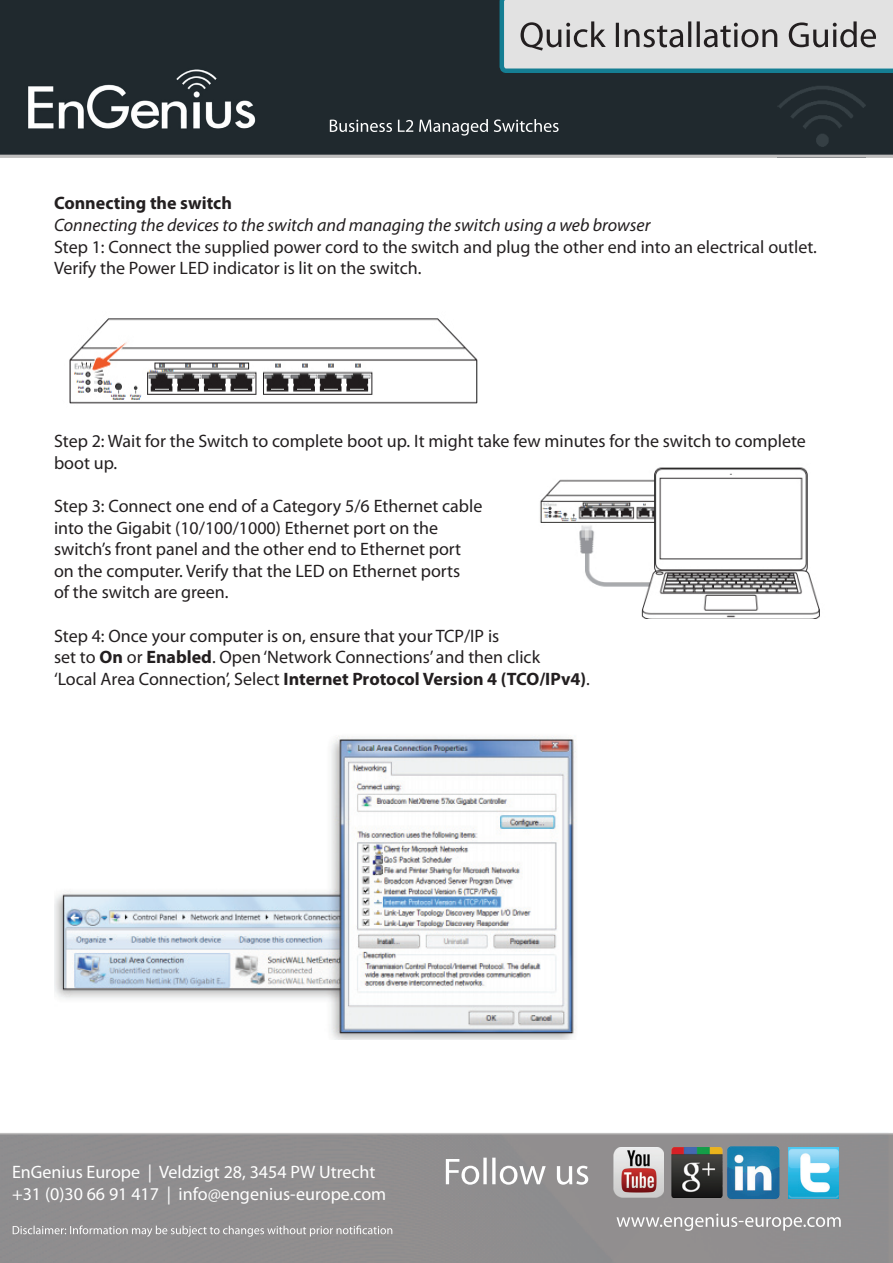
<style>
.page{position:relative;width:893px;height:1263px;background:#fff}
.page>*{position:absolute;margin:0;border:0;box-sizing:border-box;transform-origin:0 0}
.t1{font:18px/21.6px "Myriad Pro";color:#231f20}
.t2{font:18px/21.6px "Myriad Pro";color:#fff}
.t3{font:italic 18px "Myriad Pro";color:#231f20}
.t4{font:700 18px "Myriad Pro";color:#231f20}
.s1{font-weight:700}
</style>
<div class="page">
<div style="left:0;top:1134px;width:888px;height:129px;background:#908d8f"></div>
<div style="left:0;top:0;width:893px;height:155px;background:#20292e"></div>
<img style="left:778px;top:73px;width:88px;height:82px">
<img style="left:15px;top:59px;width:248px;height:72px">
<hr style="left:0;top:155px;width:893px;height:3px;background:#bfbebe">
<div style="left:888px;top:1134px;width:5px;height:129px;background:#93908f"></div>
<svg style="left:13px;top:1225px;width:379px;height:12px;background:#a4a2a3"></svg>
<svg style="left:616px;top:1213px;width:225px;height:18px;background:#a6a4a5"></svg>
<svg style="left:500px;top:0;width:393px;height:73px;background:#c1c9ca"></svg>
<hr style="left:0;top:1133px;width:893px;height:1px;background:#bfbebe">
<svg style="left:330px;top:119px;width:229px;height:17px;background:#4e5559"></svg>
<img style="left:788px;top:1147px;width:51px;height:51px">
<svg style="left:446px;top:1158px;width:142px;height:27px"></svg>
<img style="left:725px;top:1147px;width:54px;height:54px">
<img style="left:671px;top:1148px;width:51px;height:50px">
<img style="left:614px;top:1147px;width:50px;height:50px">
<img style="left:69px;top:318px;width:409px;height:86px">
<img style="left:540px;top:467px;width:280px;height:151px">
<img style="left:54px;top:736px;width:522px;height:303px">
<p class="t4" style="left:54px;top:192px;width:179px">Connecting the switch</p>
<p class="t3" style="left:54px;top:214px;width:598px">Connecting the devices to the switch and managing the switch using a web browser</p>
<p class="t1" style="left:54px;top:236px;width:764px">Step 1: Connect the supplied power cord to the switch and plug the other end into an electrical outlet.<br>Verify the Power LED indicator is lit on the switch.</p>
<p class="t1" style="left:54px;top:430px;width:753px">Step 2: Wait for the Switch to complete boot up. It might take few minutes for the switch to complete boot up.</p>
<p class="t1" style="left:54px;top:495px;width:430px">Step 3: Connect one end of a Category 5/6 Ethernet cable into the Gigabit (10/100/1000) Ethernet port on the switch’s front panel and the other end to Ethernet port on the computer. Verify that the LED on Ethernet ports<br>of the switch are green.</p>
<p class="t1" style="left:54px;top:624px;width:537px">Step 4: Once your computer is on, ensure that your TCP/IP is<br>set to <span class="s1">On</span> or <span class="s1">Enabled</span>. Open ‘Network Connections’ and then click<br>‘Local Area Connection’, Select <span class="s1">Internet Protocol Version 4 (TCO/IPv4)</span>.</p>
<p class="t2" style="left:12px;top:1161px;width:376px">EnGenius Europe | Veldzigt 28, 3454 PW Utrecht +31 (0)30 66 91 417 | info@engenius-europe.com</p>
</div>
